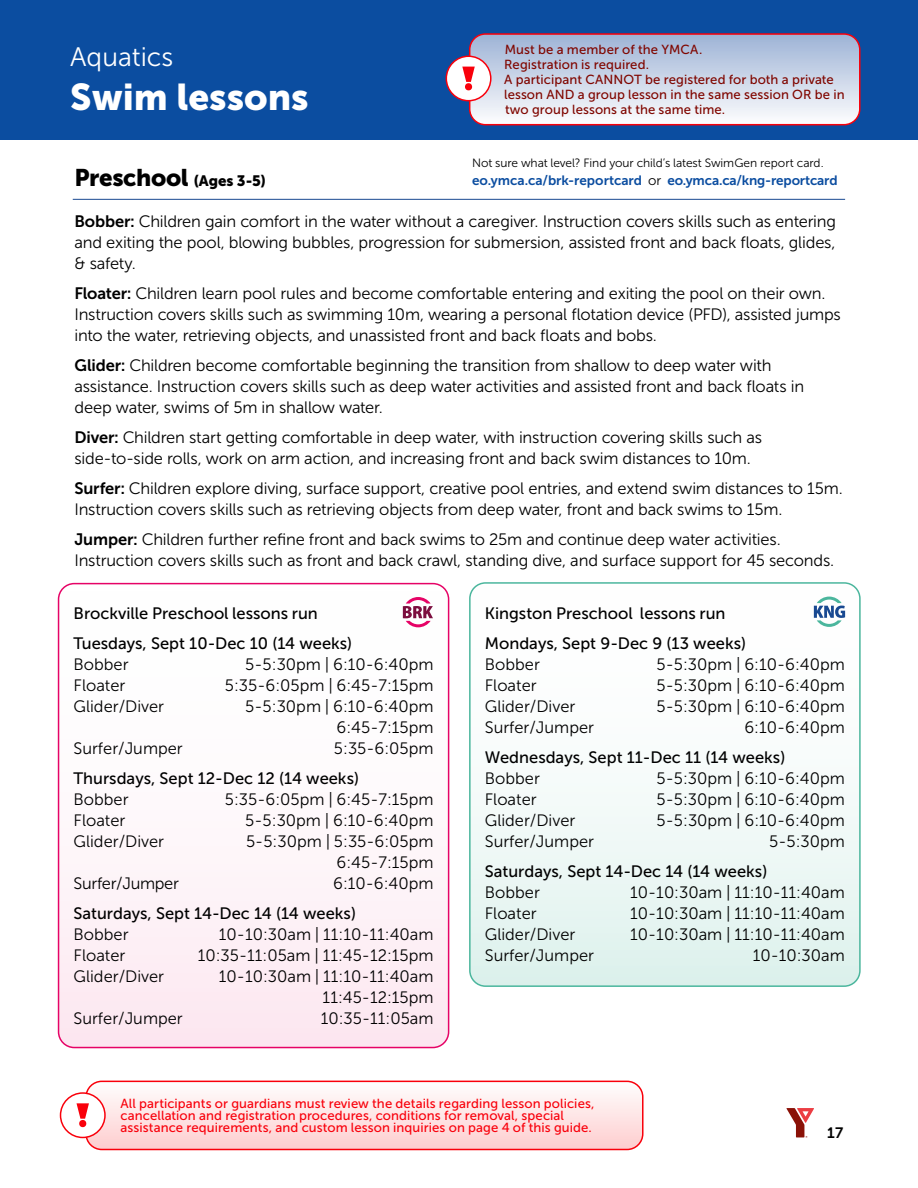
<style>
.page{position:relative;width:918px;height:1188px;background:#fff}
.page>*{position:absolute;margin:0;border:0;box-sizing:border-box;transform-origin:0 0}
.t1{font:37.05px "Museo Sans 900";color:#fff}
.t2{font:26.7px "Museo Sans 300";color:#fff}
.t3{font:24px "Museo Sans 900";letter-spacing:-.015em;color:#000}
.t4{font:16.5px/21px "Museo Sans 300";letter-spacing:-.01em;color:#000}
.t5{font:16.5px/30px "Museo Sans 500";color:#000}
.t6{font:15px "Museo Sans 700";color:#000}
.t7{font:13.5px "Museo Sans 700";letter-spacing:-.005em;color:#0b4da0}
.t8{font:13.2px/12px "Museo Sans 500";letter-spacing:.005em;color:#f9000b}
.t9{font:13.2px/15px "Museo Sans 500";letter-spacing:.005em;color:#800600}
.t10{font:12px "Museo Sans 300";letter-spacing:-.005em;color:#000}
.s1{font-size:15px}
.s2{font-family:"Museo Sans 300";color:#000}
.s3{font-family:"Museo Sans 700"}
</style>
<div class="page">
<div style="left:0;top:0;width:918px;height:140px;background:#0b4da0"></div>
<div style="left:446px;top:56px;width:45px;height:45px;background:#fff;border-radius:50%"></div>
<div style="left:446px;top:56px;width:46px;height:45px;border:2px solid #f9000b;border-radius:50%"></div>
<svg style="left:462px;top:34px;width:398px;height:91px;background:#cccfe1"></svg>
<hr style="left:73px;top:199px;width:772px;height:1px;background:#194991">
<svg style="left:59px;top:584px;width:390px;height:464px"></svg>
<div style="left:58px;top:583px;width:391px;height:465px;border:2px solid #e60366;border-radius:16px"></div>
<svg style="left:403px;top:597px;width:30px;height:30px"></svg>
<svg style="left:472px;top:585px;width:386px;height:399px"></svg>
<div style="left:469px;top:582px;width:392px;height:405px;border:2px solid #4bb69d;border-radius:16px"></div>
<svg style="left:814px;top:597px;width:31px;height:30px"></svg>
<svg style="left:787px;top:1108px;width:27px;height:30px"></svg>
<div style="left:60px;top:1092px;width:46px;height:46px;border:2px solid #f9000b;border-radius:50%"></div>
<svg style="left:77px;top:1081px;width:566px;height:69px"></svg>
<h2 class="t2" style="left:70px;top:42px;width:105px">Aquatics</h2>
<h1 class="t1" style="left:70px;top:76px;width:240px">Swim lessons</h1>
<p class="t9" style="left:504px;top:42px;width:342px">Must be a member of the YMCA.<br>Registration is required.<br>A participant CANNOT be registered for both a private lesson AND a group lesson in the same session OR be in two group lessons at the same time.</p>
<p class="t10" style="left:472px;top:156px;width:353px">Not sure what level? Find your child’s latest SwimGen report card.</p>
<h3 class="t3" style="left:74px;top:164px;width:193px">Preschool <span class="s1">(Ages 3-5)</span></h3>
<p class="t7" style="left:472px;top:173px;width:367px">eo.ymca.ca/brk-reportcard <span class="s2">or</span> eo.ymca.ca/kng-reportcard</p>
<p class="t4" style="left:74px;top:211px;width:763px;text-align:justify"><span class="s3">Bobber:</span> Children gain comfort in the water without a caregiver. Instruction covers skills such as entering and exiting the pool, blowing bubbles, progression for submersion, assisted front and back floats, glides, &amp; safety.</p>
<p class="t4" style="left:74px;top:283px;width:768px"><span class="s3">Floater:</span> Children learn pool rules and become comfortable entering and exiting the pool on their own.<br>Instruction covers skills such as swimming 10m, wearing a personal flotation device (PFD), assisted jumps into the water, retrieving objects, and unassisted front and back floats and bobs.</p>
<p class="t4" style="left:74px;top:355px;width:731px"><span class="s3">Glider:</span> Children become comfortable beginning the transition from shallow to deep water with assistance. Instruction covers skills such as deep water activities and assisted front and back floats in deep water, swims of 5m in shallow water.</p>
<p class="t4" style="left:74px;top:427px;width:689px"><span class="s3">Diver:</span> Children start getting comfortable in deep water, with instruction covering skills such as side-to-side rolls, work on arm action, and increasing front and back swim distances to 10m.</p>
<p class="t4" style="left:74px;top:478px;width:770px"><span class="s3">Surfer:</span> Children explore diving, surface support, creative pool entries, and extend swim distances to 15m.<br>Instruction covers skills such as retrieving objects from deep water, front and back swims to 15m.</p>
<p class="t4" style="left:74px;top:529px;width:761px"><span class="s3">Jumper:</span> Children further refine front and back swims to 25m and continue deep water activities.<br>Instruction covers skills such as front and back crawl, standing dive, and surface support for 45 seconds.</p>
<p class="t5" style="left:74px;top:598px;width:280px">Brockville Preschool lessons run<br>Tuesdays, Sept 10-Dec 10 (14 weeks)</p>
<p class="t4" style="left:74px;top:654px;width:57px">Bobber</p>
<p class="t4" style="left:245px;top:654px;width:190px">5-5:30pm | 6:10-6:40pm</p>
<p class="t4" style="left:74px;top:675px;width:53px">Floater</p>
<p class="t4" style="left:225px;top:675px;width:210px">5:35-6:05pm | 6:45-7:15pm</p>
<p class="t4" style="left:74px;top:696px;width:92px">Glider/Diver</p>
<p class="t4" style="left:245px;top:696px;width:190px;text-align:right">5-5:30pm | 6:10-6:40pm<br>6:45-7:15pm</p>
<p class="t4" style="left:74px;top:738px;width:111px">Surfer/Jumper</p>
<p class="t4" style="left:334px;top:738px;width:101px">5:35-6:05pm</p>
<p class="t5" style="left:74px;top:763px;width:287px">Thursdays, Sept 12-Dec 12 (14 weeks)</p>
<p class="t4" style="left:74px;top:789px;width:57px">Bobber</p>
<p class="t4" style="left:225px;top:789px;width:210px">5:35-6:05pm | 6:45-7:15pm</p>
<p class="t4" style="left:74px;top:810px;width:53px">Floater</p>
<p class="t4" style="left:245px;top:810px;width:190px">5-5:30pm | 6:10-6:40pm</p>
<p class="t4" style="left:74px;top:831px;width:92px">Glider/Diver</p>
<p class="t4" style="left:246px;top:831px;width:189px;text-align:right">5-5:30pm | 5:35-6:05pm<br>6:45-7:15pm</p>
<p class="t4" style="left:74px;top:873px;width:107px">Surfer/Jumper</p>
<p class="t4" style="left:333px;top:873px;width:102px">6:10-6:40pm</p>
<p class="t5" style="left:74px;top:898px;width:284px">Saturdays, Sept 14-Dec 14 (14 weeks)</p>
<p class="t4" style="left:74px;top:924px;width:57px">Bobber</p>
<p class="t4" style="left:219px;top:924px;width:216px">10-10:30am | 11:10-11:40am</p>
<p class="t4" style="left:74px;top:945px;width:53px">Floater</p>
<p class="t4" style="left:198px;top:945px;width:237px">10:35-11:05am | 11:45-12:15pm</p>
<p class="t4" style="left:74px;top:966px;width:92px">Glider/Diver</p>
<p class="t4" style="left:219px;top:966px;width:216px;text-align:right">10-10:30am | 11:10-11:40am<br>11:45-12:15pm</p>
<p class="t4" style="left:74px;top:1008px;width:111px">Surfer/Jumper</p>
<p class="t4" style="left:321px;top:1008px;width:114px">10:35-11:05am</p>
<p class="t5" style="left:485px;top:599px;width:263px">Kingston Preschool lessons run<br>Mondays, Sept 9-Dec 9 (13 weeks)</p>
<p class="t4" style="left:485px;top:654px;width:57px">Bobber</p>
<p class="t4" style="left:657px;top:654px;width:190px">5-5:30pm | 6:10-6:40pm</p>
<p class="t4" style="left:485px;top:675px;width:53px">Floater</p>
<p class="t4" style="left:657px;top:675px;width:190px">5-5:30pm | 6:10-6:40pm</p>
<p class="t4" style="left:485px;top:696px;width:92px">Glider/Diver</p>
<p class="t4" style="left:657px;top:696px;width:190px">5-5:30pm | 6:10-6:40pm</p>
<p class="t4" style="left:485px;top:717px;width:111px">Surfer/Jumper</p>
<p class="t4" style="left:745px;top:717px;width:102px">6:10-6:40pm</p>
<p class="t5" style="left:485px;top:743px;width:302px">Wednesdays, Sept 11-Dec 11 (14 weeks)</p>
<p class="t4" style="left:485px;top:768px;width:57px">Bobber</p>
<p class="t4" style="left:657px;top:768px;width:190px">5-5:30pm | 6:10-6:40pm</p>
<p class="t4" style="left:485px;top:789px;width:53px">Floater</p>
<p class="t4" style="left:657px;top:789px;width:190px">5-5:30pm | 6:10-6:40pm</p>
<p class="t4" style="left:485px;top:810px;width:92px">Glider/Diver</p>
<p class="t4" style="left:657px;top:810px;width:190px">5-5:30pm | 6:10-6:40pm</p>
<p class="t4" style="left:485px;top:831px;width:111px">Surfer/Jumper</p>
<p class="t4" style="left:769px;top:831px;width:77px">5-5:30pm</p>
<p class="t5" style="left:485px;top:857px;width:284px">Saturdays, Sept 14-Dec 14 (14 weeks)</p>
<p class="t4" style="left:485px;top:882px;width:57px">Bobber</p>
<p class="t4" style="left:630px;top:882px;width:216px">10-10:30am | 11:10-11:40am</p>
<p class="t4" style="left:485px;top:903px;width:53px">Floater</p>
<p class="t4" style="left:630px;top:903px;width:216px">10-10:30am | 11:10-11:40am</p>
<p class="t4" style="left:485px;top:924px;width:92px">Glider/Diver</p>
<p class="t4" style="left:630px;top:924px;width:216px">10-10:30am | 11:10-11:40am</p>
<p class="t4" style="left:485px;top:945px;width:111px">Surfer/Jumper</p>
<p class="t4" style="left:753px;top:945px;width:94px">10-10:30am</p>
<p class="t8" style="left:121px;top:1098px;width:475px">All participants or guardians must review the details regarding lesson policies, cancellation and registration procedures, conditions for removal, special assistance requirements, and custom lesson inquiries on page 4 of this guide.</p>
<p class="t6" style="left:827px;top:1124px;width:18px">17</p>
</div>
